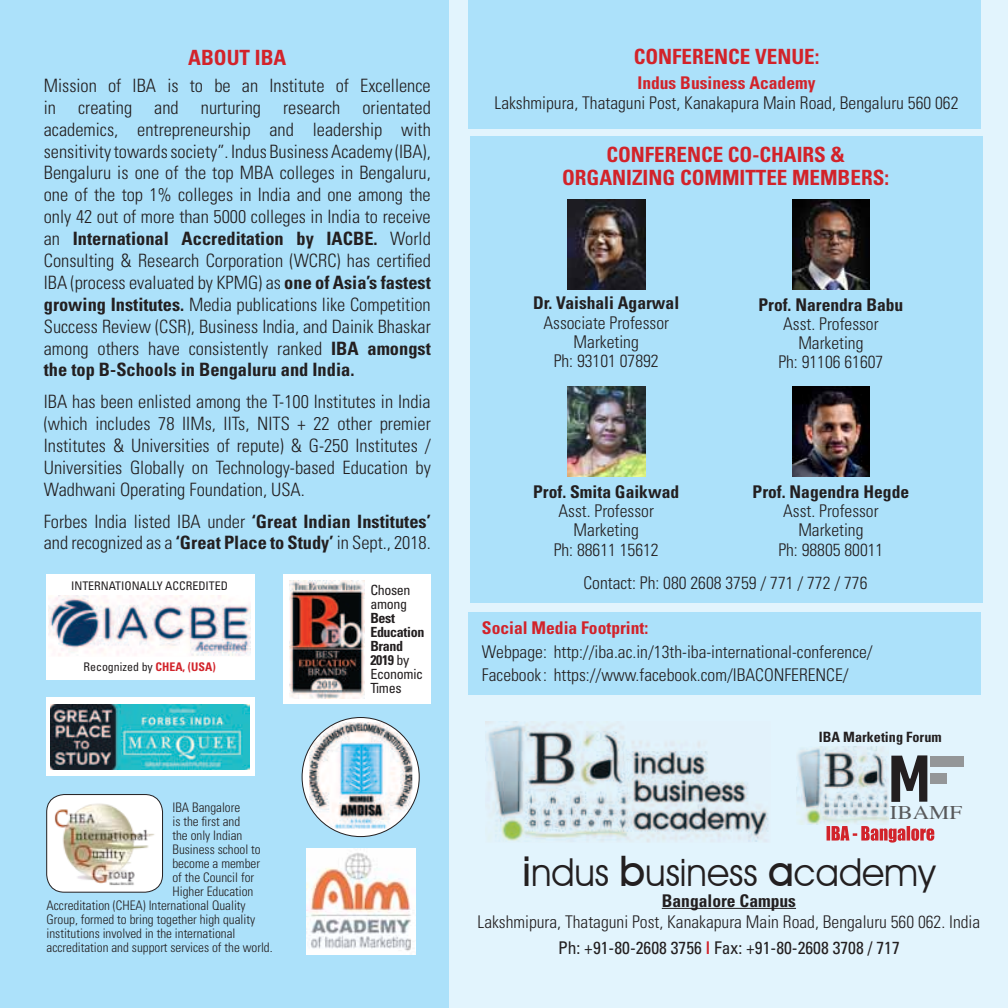
<style>
.page{position:relative;width:1008px;height:1008px;background:#fff}
.page>*{position:absolute;margin:0;border:0;box-sizing:border-box;transform-origin:0 0}
.t1{font:38.5px "Avant Garde IT Cby BT";color:#231f20;scale:.95 1}
.t2{font:700 condensed 21px "Univers";color:#d2232a}
.t3{font:19.25px "Times";color:#58595b;scale:1.18 1}
.t4{font:300 condensed 18.38px/21.9px "Univers";color:#231f20;text-align:justify}
.t5{font:300 condensed 17.5px/19.2px "Univers";color:#231f20;text-align:center}
.t6{font:700 condensed 17.5px "Univers";color:#231f20}
.t7{font:700 condensed 17.5px "Univers";color:#d2232a}
.t8{font:700 condensed 14.17px "Univers";color:#231f20}
.t9{font:700 condensed 14px/14px "Univers";letter-spacing:-.025em;color:#231f20}
.t10{font:condensed 14px/14px "Univers";letter-spacing:-.025em;color:#231f20}
.t11{font:300 condensed 13.12px "Univers";color:#231f20}
.t12{font:condensed 11.9px "Univers";color:#231f20}
.s1{font-weight:700}
.s2{font-weight:700;color:#d2232a}
.s3{font-weight:400}
.s4{font-weight:500;font-size:42px}
</style>
<div class="page">
<div style="left:0;top:0;width:1007px;height:1007px;background:#e2f4fd"></div>
<div style="left:0;top:0;width:449px;height:1007px;background:#ace1fa"></div>
<div style="left:468px;top:0;width:512px;height:129px;background:#ace1fa"></div>
<div style="left:470px;top:136px;width:512px;height:467px;background:#ace1fa"></div>
<div style="left:468px;top:612px;width:512px;height:82px;background:#ace1fa"></div>
<hr style="left:661px;top:907px;width:134px;height:1px;background:#231f20">
<img style="left:485px;top:721px;width:283px;height:121px">
<div style="left:47px;top:794px;width:115px;height:97px;background:#fff;border-radius:18px"></div>
<div style="left:46px;top:793px;width:117px;height:99px;border:1px solid #231f20;border-radius:18px"></div>
<img style="left:53px;top:798px;width:103px;height:87px">
<div style="left:46px;top:573px;width:209px;height:106px;background:#fff"></div>
<img style="left:49px;top:595px;width:201px;height:61px">
<svg style="left:826px;top:826px;width:107px;height:16px"></svg>
<img style="left:796px;top:746px;width:92px;height:77px">
<svg style="left:891px;top:755px;width:35px;height:46px"></svg>
<div style="left:929px;top:755px;width:34px;height:11px;background:#949698"></div>
<div style="left:929px;top:772px;width:17px;height:11px;background:#949698"></div>
<img style="left:567px;top:199px;width:77px;height:90px">
<img style="left:567px;top:386px;width:77px;height:90px">
<img style="left:792px;top:199px;width:77px;height:90px">
<img style="left:792px;top:386px;width:77px;height:90px">
<div style="left:283px;top:573px;width:147px;height:130px;background:#fff"></div>
<img style="left:289px;top:580px;width:75px;height:117px">
<div style="left:46px;top:696px;width:209px;height:79px;background:#fff"></div>
<img style="left:51px;top:704px;width:198px;height:65px">
<svg style="left:302px;top:717px;width:117px;height:119px"></svg>
<img style="left:309px;top:722px;width:103px;height:106px">
<img style="left:307px;top:848px;width:108px;height:106px">
<p class="t2" style="left:188px;top:45px;width:99px">Abo ut IBA</p>
<p class="t4" style="left:44px;top:74px;width:388px">Mission of IBA is to be an Institute of Excellence in creating and nurturing research orientated academics, entrepreneurship and leadership with sensitivity towards society”. Indus Business Academy (IBA), Bengaluru is one of the top MBA colleges in Bengaluru, one of the top 1% colleges in India and one among the only 42 out of more than 5000 colleges in India to receive an <span class="s1">International Accreditation by IACBE.</span> World Consulting &amp; Research Corporation (WCRC) has certified IBA (process evaluated by KPMG) as <span class="s1">one of Asia’s fastest growing Institutes.</span> Media publications like Competition Success Review (CSR), Business India, and Dainik Bhaskar among others have consistently ranked <span class="s1">IBA amongst the top B-Schools in Bengaluru and India.</span></p>
<p class="t4" style="left:44px;top:390px;width:388px">IBA has been enlisted among the T-100 Institutes in India (which includes 78 IIMs, IITs, NITS + 22 other premier Institutes &amp; Universities of repute) &amp; G-250 Institutes / Universities Globally on Technology-based Education by Wadhwani Operating Foundation, USA.</p>
<p class="t4" style="left:44px;top:509px;width:388px">Forbes India listed IBA under <span class="s1">‘Great Indian Institutes’ </span>and recognized as a <span class="s1">‘Great Place to Study’</span> in Sept., 2018.</p>
<p class="t12" style="left:71px;top:577px;width:158px">Internati onally Accredited</p>
<p class="t12" style="left:83px;top:659px;width:133px">Recognized by <span class="s2">CHEA, (USA)</span></p>
<p class="t11" style="left:172px;top:799px;width:69px">IBA Bangalore</p>
<p class="t11" style="left:172px;top:813px;width:69px">is the first and</p>
<p class="t11" style="left:172px;top:827px;width:71px">the only Indian</p>
<p class="t11" style="left:172px;top:841px;width:90px">Business school to</p>
<p class="t11" style="left:172px;top:855px;width:89px">become a member</p>
<p class="t11" style="left:172px;top:869px;width:83px">of the Council for</p>
<p class="t11" style="left:172px;top:883px;width:82px">Higher Education</p>
<p class="t11" style="left:47px;top:897px;width:200px">Accreditation (CHEA) International Quality</p>
<p class="t11" style="left:47px;top:911px;width:210px">Group, formed to bring together high quality</p>
<p class="t11" style="left:47px;top:925px;width:190px">institutions involved in the international</p>
<p class="t11" style="left:47px;top:939px;width:227px">accreditation and support services of the world.</p>
<p class="t10" style="left:370px;top:582px;width:42px">Chosen among</p>
<p class="t9" style="left:370px;top:610px;width:55px">Best<br>Education<br>Brand<br>2019 <span class="s3">by<br>Economic<br>Times</span></p>
<p class="t2" style="left:633px;top:44px;width:60px">Con ference</p>
<p class="t2" style="left:754px;top:44px;width:66px">Venue:</p>
<p class="t7" style="left:637px;top:72px;width:179px">Indus Business Academy</p>
<p class="t5" style="left:494px;top:93px;width:465px">Lakshmipura, Thataguni Post, Kanakapura Main Road, Bengaluru 560 062</p>
<p class="t2" style="left:606px;top:142px;width:60px">Con ference</p>
<p class="t2" style="left:727px;top:142px;width:55px">Co-Chairs</p>
<p class="t2" style="left:830px;top:142px;width:16px">&amp;</p>
<p class="t2" style="left:562px;top:165px;width:25px">Organizing</p>
<p class="t2" style="left:679px;top:165px;width:25px">Committee</p>
<p class="t2" style="left:791px;top:165px;width:31px">Members</p>
<p class="t2" style="left:884px;top:165px;width:6px">:</p>
<p class="t6" style="left:533px;top:292px;width:147px">Dr. Vaishali Agarwal</p>
<p class="t5" style="left:543px;top:312px;width:127px">Associate Professor<br>Marketing<br>Ph: 93101 07892</p>
<p class="t6" style="left:533px;top:480px;width:147px">Prof. Smita Gaikwad</p>
<p class="t5" style="left:553px;top:501px;width:106px">Asst. Professor<br>Marketing<br>Ph: 88611 15612</p>
<p class="t6" style="left:758px;top:293px;width:146px">Prof. Narendra Babu</p>
<p class="t5" style="left:778px;top:314px;width:106px">Asst. Professor<br>Marketing<br>Ph: 91106 61607</p>
<p class="t6" style="left:752px;top:480px;width:158px">Prof. Nagendra Hegde</p>
<p class="t5" style="left:778px;top:501px;width:106px">Asst. Professor<br>Marketing<br>Ph: 98805 80011</p>
<p class="t5" style="left:583px;top:573px;width:285px">Contact: Ph: 080 2608 3759 / 771 / 772 / 776</p>
<p class="t7" style="left:481px;top:617px;width:168px">Social Media Footprint:</p>
<p class="t5" style="left:481px;top:639px;width:392px;line-height:23.4px;text-align:left">Webpage: http://iba.ac.in/13th-iba-international-conference/<br>Facebook: https://www.facebook.com/IBACONFERENCE/</p>
<p class="t8" style="left:818px;top:728px;width:124px">IBA Marketing Forum</p>
<p class="t3" style="left:889px;top:794px;width:63px">IBAMF</p>
<h1 class="t1" style="left:522px;top:848px;width:435px"><span class="s4">i</span>ndus <span class="s4">b</span>usiness <span class="s4">a</span>cademy</h1>
<p class="t6" style="left:661px;top:889px;width:136px">Bangalore Campus</p>
<p class="t5" style="left:477px;top:907px;width:504px;line-height:25.9px">Lakshmipura, Thataguni Post, Kanakapura Main Road, Bengaluru 560 062. India<br><span class="s3">Ph: +91-80-2608 3756</span> <span class="s2">|</span> <span class="s3">Fax: +91-80-2608 3708 / 717</span></p>
</div>
